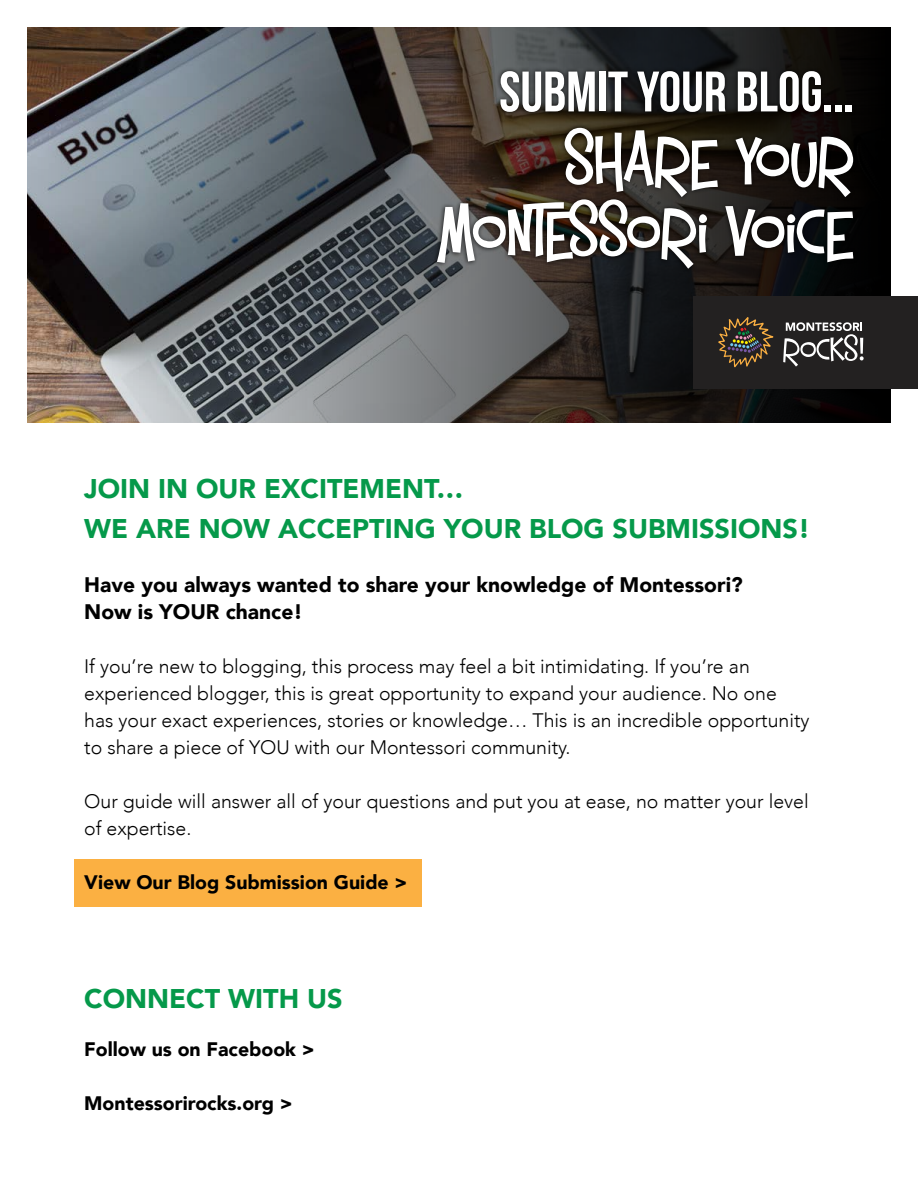
<style>
.page{position:relative;width:918px;height:1188px;background:#fff}
.page>*{position:absolute;margin:0;border:0;box-sizing:border-box;transform-origin:0 0}
.t1{font:70.8px/71.6px "Mister Sirloin BTN Well";letter-spacing:-.005em;color:#fff;text-align:right}
.t2{font:57px "Bebas Neue";color:#fff}
.t3{font:900 27px/40.5px "Avenir";color:#05994a}
.t4{font:900 21px/27px "Avenir";color:#000}
.t5{font:300 19.5px/27px "Avenir";color:#000}
.t6{font:900 19.5px "Avenir";color:#000}
</style>
<div class="page">
<div style="left:75px;top:859px;width:347px;height:48px;background:#fbb042"></div>
<svg style="left:27px;top:27px;width:864px;height:395px"></svg>
<div style="left:693px;top:296px;width:225px;height:92px;background:#232121"></div>
<svg style="left:783px;top:322px;width:81px;height:45px"></svg>
<svg style="left:718px;top:317px;width:55px;height:50px"></svg>
<div style="left:432px;top:67px;width:426px;height:207px;background:#000;opacity:.75"></div>
<h2 class="t2" style="left:499px;top:60px;width:356px">SUBMIT YOUR BLOG...</h2>
<h1 class="t1" style="left:439px;top:124px;width:417px">SHARE YOUR<br>MONTESSORI VOICE</h1>
<h3 class="t3" style="left:84px;top:468px;width:727px">JOIN IN OUR EXCITEMENT…<br>WE ARE NOW ACCEPTING YOUR BLOG SUBMISSIONS!</h3>
<p class="t4" style="left:84px;top:571px;width:660px">Have you always wanted to share your knowledge of Montessori?<br>Now is YOUR chance!</p>
<p class="t5" style="left:84px;top:653px;width:727px">If you’re new to blogging, this process may feel a bit intimidating. If you’re an experienced blogger, this is great opportunity to expand your audience. No one has your exact experiences, stories or knowledge… This is an incredible opportunity to share a piece of YOU with our Montessori community.</p>
<p class="t5" style="left:84px;top:788px;width:726px">Our guide will answer all of your questions and put you at ease, no matter your level of expertise.</p>
<p class="t6" style="left:84px;top:866px;width:325px">View Our Blog Submission Guide &gt;</p>
<h3 class="t3" style="left:84px;top:978px;width:260px">CONNECT WITH US</h3>
<p class="t6" style="left:84px;top:1033px;width:232px">Follow us on Facebook &gt;</p>
<p class="t6" style="left:84px;top:1087px;width:210px">Montessorirocks.org &gt;</p>
</div>
